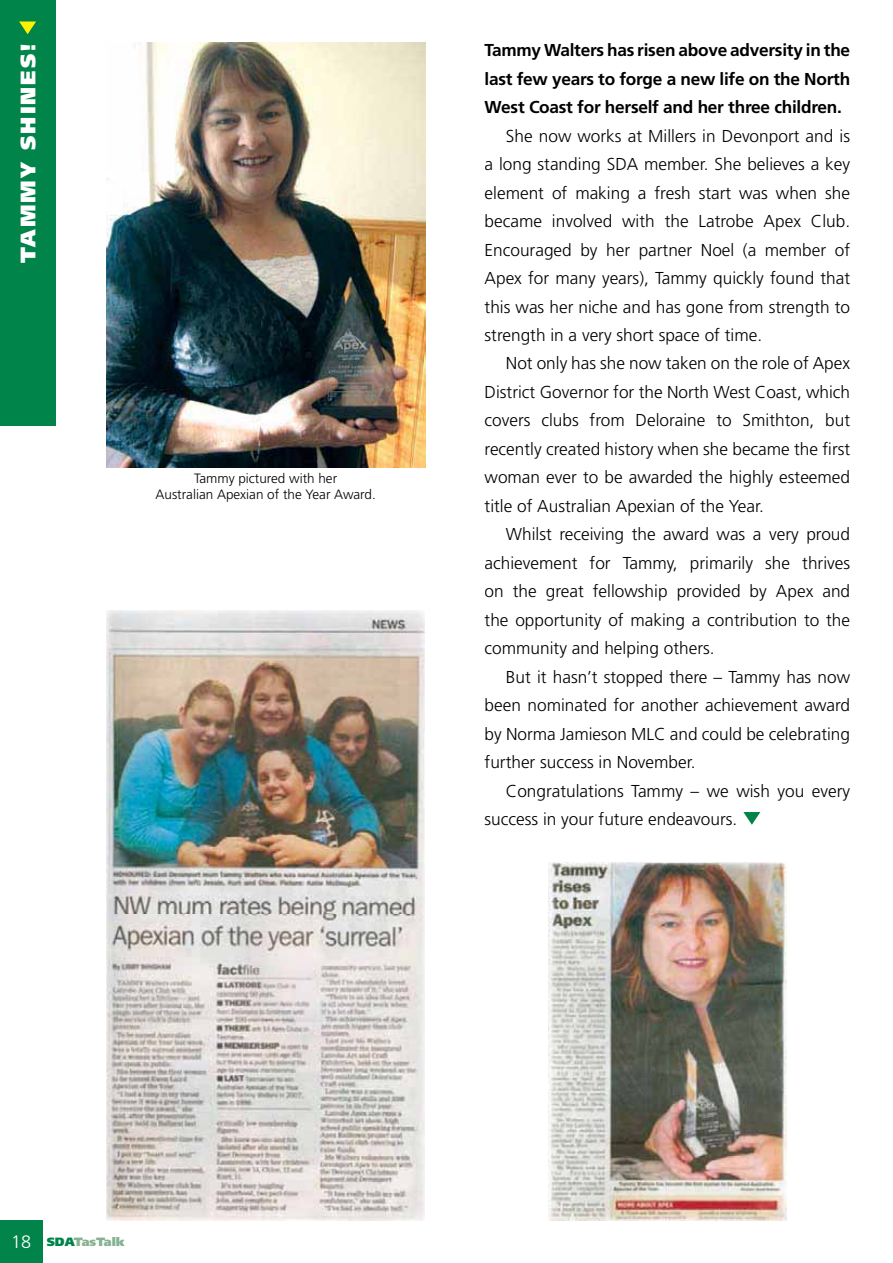
<style>
.page{position:relative;width:893px;height:1263px;background:#fff}
.page>*{position:absolute;margin:0;border:0;box-sizing:border-box;transform-origin:0 0}
.t1{font:900 21px "Frutiger";letter-spacing:.1em;color:#fff}
.t2{font:300 18px "Frutiger";color:#fff}
.t3{font:300 17.25px/28.5px "Frutiger";color:#000;text-align:justify}
.t4{font:700 17.25px/28.5px "Frutiger";letter-spacing:-.015em;color:#000;text-align:justify}
.t5{font:300 13.5px/16.2px "Frutiger";color:#000;text-align:center}
.t6{font:900 12px "Frutiger";color:#87b292}
.s1{color:#00844a}
</style>
<div class="page">
<div style="left:0;top:1220px;width:43px;height:43px;background:#00844a"></div>
<div style="left:0;top:0;width:55px;height:425px;background:#00844a"></div>
<svg style="left:19px;top:22px;width:17px;height:12px"></svg>
<img style="left:106px;top:43px;width:319px;height:425px">
<img style="left:106px;top:610px;width:318px;height:610px">
<img style="left:549px;top:862px;width:237px;height:358px">
<svg style="left:743px;top:812px;width:17px;height:13px"></svg>
<p class="t1" style="left:20px;top:263px;width:222px;rotate:-90deg">TAMMY SHINES!</p>
<p class="t4" style="left:485px;top:37px;width:367px">Tammy Walters has risen above adversity in the last few years to forge a new life on the North West Coast for herself and her three children.</p>
<p class="t3" style="left:485px;top:123px;width:367px;text-indent:21px">She now works at Millers in Devonport and is a long standing SDA member. She believes a key element of making a fresh start was when she became involved with the Latrobe Apex Club.<br>Encouraged by her partner Noel (a member of Apex for many years), Tammy quickly found that this was her niche and has gone from strength to strength in a very short space of time.</p>
<p class="t3" style="left:485px;top:351px;width:367px;text-indent:21px">Not only has she now taken on the role of Apex District Governor for the North West Coast, which covers clubs from Deloraine to Smithton, but recently created history when she became the first woman ever to be awarded the highly esteemed title of Australian Apexian of the Year.</p>
<p class="t3" style="left:485px;top:521px;width:367px;text-indent:21px">Whilst receiving the award was a very proud achievement for Tammy, primarily she thrives on the great fellowship provided by Apex and the opportunity of making a contribution to the community and helping others.</p>
<p class="t3" style="left:485px;top:664px;width:367px;text-indent:21px">But it hasn’t stopped there – Tammy has now been nominated for another achievement award by Norma Jamieson MLC and could be celebrating further success in November.</p>
<p class="t3" style="left:485px;top:778px;width:367px;text-indent:21px">Congratulations Tammy – we wish you every success in your future endeavours.</p>
<p class="t5" style="left:156px;top:471px;width:222px">Tammy pictured with her<br>Australian Apexian of the Year Award.</p>
<p class="t2" style="left:11px;top:1235px;width:22px">18</p>
<p class="t6" style="left:47px;top:1237px;width:80px"><span class="s1">SDA</span>TasTalk</p>
</div>
